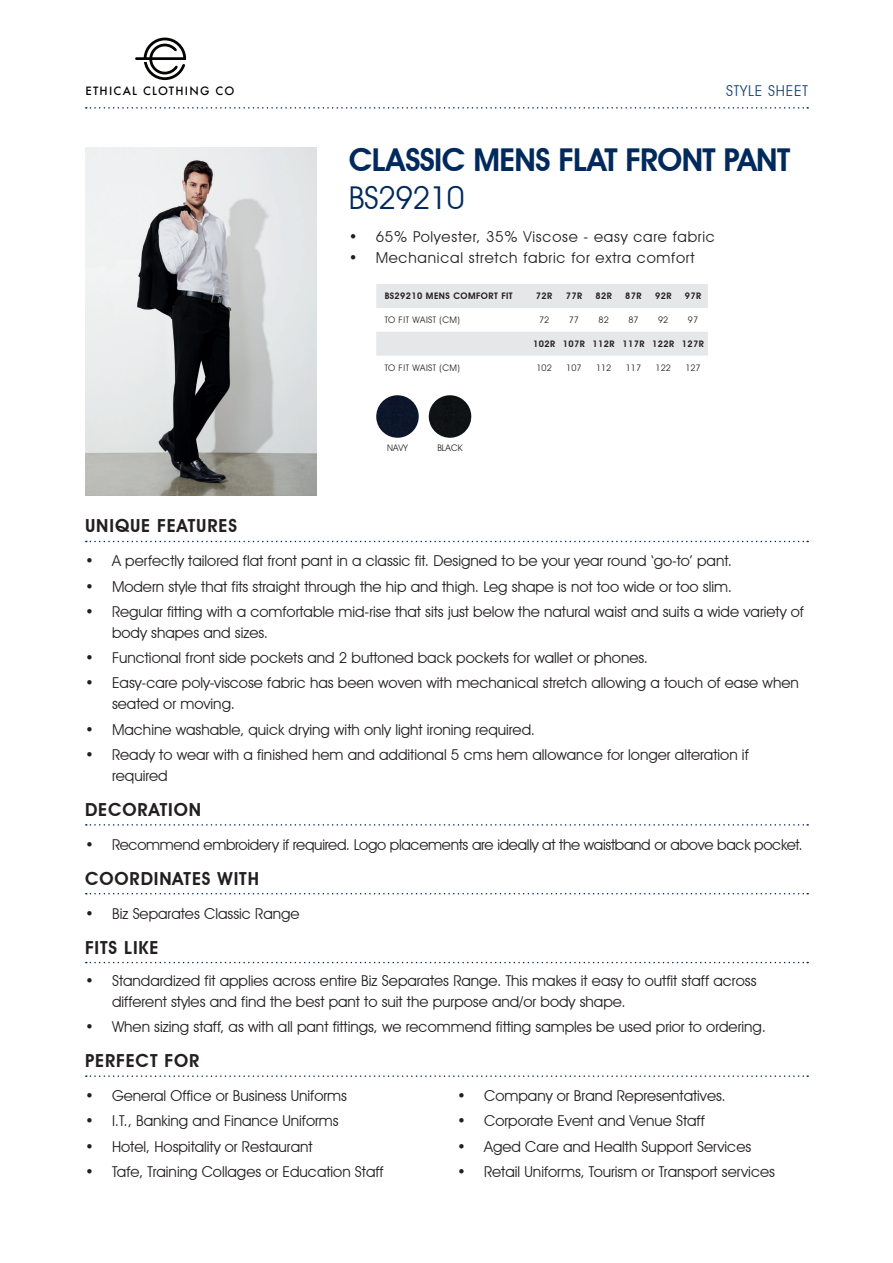
<style>
.page{position:relative;width:893px;height:1263px;background:#fff}
.page>*{position:absolute;margin:0;border:0;box-sizing:border-box;transform-origin:0 0}
.t1{font:600 31.5px "Avant Garde IT Cby BT";letter-spacing:-.02em;color:#00295c}
.t2{font:31.5px "Avant Garde IT Cby BT";letter-spacing:-.02em;color:#00295c}
.t3{font:600 18px "Avant Garde IT Cby BT";letter-spacing:.05em;color:#231f20}
.t4{font:15px/21px "Avant Garde IT Cby BT";color:#231f20}
.t5{font:15px "Avant Garde IT Cby BT";letter-spacing:-.02em;color:#231f20}
.t6{font:15px "Avant Garde IT Cby BT";letter-spacing:.05em;color:#231f20}
.t7{font:15px "Avant Garde IT Cby BT";letter-spacing:.05em;color:#1a4574}
.t8{font:500 11.1px "Futura";letter-spacing:.11em;color:#040503}
.t9{font:600 9px "Avant Garde IT Cby BT";letter-spacing:.05em;color:#231f20}
.t10{font:9px "Avant Garde IT Cby BT";color:#231f20}
.t11{font:9px "Avant Garde IT Cby BT";letter-spacing:.05em;color:#231f20}
</style>
<div class="page">
<svg style="left:86px;top:107px;width:722px;height:2px"></svg>
<svg style="left:86px;top:541px;width:722px;height:1px"></svg>
<svg style="left:86px;top:824px;width:722px;height:2px"></svg>
<svg style="left:86px;top:962px;width:722px;height:1px"></svg>
<img style="left:85px;top:147px;width:232px;height:348px">
<svg style="left:86px;top:1075px;width:722px;height:2px"></svg>
<svg style="left:86px;top:893px;width:722px;height:1px"></svg>
<img style="left:376px;top:395px;width:43px;height:43px">
<svg style="left:376px;top:284px;width:332px;height:72px"></svg>
<img style="left:428px;top:395px;width:44px;height:43px">
<svg style="left:135px;top:38px;width:51px;height:42px"></svg>
<p class="t8" style="left:85px;top:83px;width:150px">ETHICAL CLOTHING CO</p>
<p class="t3" style="left:85px;top:515px;width:154px">UNIQUE FEATURES</p>
<p class="t7" style="left:726px;top:82px;width:83px">STYLE SHEET</p>
<h1 class="t1" style="left:349px;top:141px;width:443px">CLASSIC MENS FLAT FRONT PANT</h1>
<h1 class="t2" style="left:349px;top:179px;width:118px">BS29210</h1>
<p class="t6" style="left:349px;top:227px;width:368px">• 65% Polyester, 35% Viscose - easy care fabric</p>
<p class="t6" style="left:349px;top:248px;width:347px">• Mechanical stretch fabric for extra comfort</p>
<p class="t9" style="left:385px;top:291px;width:129px">BS29210 MENS COMFORT FIT</p>
<p class="t9" style="left:536px;top:291px;width:18px">72R</p>
<p class="t9" style="left:566px;top:291px;width:18px">77R</p>
<p class="t9" style="left:595px;top:291px;width:18px">82R</p>
<p class="t9" style="left:625px;top:291px;width:18px">87R</p>
<p class="t9" style="left:655px;top:291px;width:18px">92R</p>
<p class="t9" style="left:685px;top:291px;width:18px">97R</p>
<p class="t11" style="left:385px;top:315px;width:77px">TO FIT WAIST (CM)</p>
<p class="t10" style="left:539px;top:315px;width:12px">72</p>
<p class="t10" style="left:569px;top:315px;width:12px">77</p>
<p class="t10" style="left:599px;top:315px;width:12px">82</p>
<p class="t10" style="left:628px;top:315px;width:12px">87</p>
<p class="t10" style="left:658px;top:315px;width:12px">92</p>
<p class="t10" style="left:688px;top:315px;width:12px">97</p>
<p class="t9" style="left:533px;top:338px;width:172px">102R 107R 112R 117R 122R 127R</p>
<p class="t11" style="left:385px;top:362px;width:77px">TO FIT WAIST (CM)</p>
<p class="t10" style="left:537px;top:362px;width:17px">102</p>
<p class="t10" style="left:566px;top:362px;width:17px">107</p>
<p class="t10" style="left:596px;top:362px;width:17px">112</p>
<p class="t10" style="left:626px;top:362px;width:17px">117</p>
<p class="t10" style="left:656px;top:362px;width:17px">122</p>
<p class="t10" style="left:685px;top:362px;width:17px">127</p>
<p class="t10" style="left:387px;top:443px;width:22px">NAVY</p>
<p class="t10" style="left:437px;top:443px;width:27px">BLACK</p>
<p class="t4" style="left:85px;top:550px;width:648px">• A perfectly tailored flat front pant in a classic fit. Designed to be your year round ‘go-to’ pant.</p>
<p class="t4" style="left:85px;top:576px;width:648px">• Modern style that fits straight through the hip and thigh. Leg shape is not too wide or too slim.</p>
<p class="t4" style="left:112px;top:601px;width:693px;text-indent:-27px">• Regular fitting with a comfortable mid-rise that sits just below the natural waist and suits a wide variety of body shapes and sizes.</p>
<p class="t4" style="left:85px;top:647px;width:564px">• Functional front side pockets and 2 buttoned back pockets for wallet or phones.</p>
<p class="t4" style="left:112px;top:672px;width:688px;text-indent:-27px">• Easy-care poly-viscose fabric has been woven with mechanical stretch allowing a touch of ease when seated or moving.</p>
<p class="t4" style="left:85px;top:719px;width:452px">• Machine washable, quick drying with only light ironing required.</p>
<p class="t4" style="left:112px;top:744px;width:638px;text-indent:-27px">• Ready to wear with a finished hem and additional 5 cms hem allowance for longer alteration if required</p>
<p class="t3" style="left:85px;top:799px;width:118px">DECORATION</p>
<p class="t5" style="left:85px;top:835px;width:719px">• Recommend embroidery if required. Logo placements are ideally at the waistband or above back pocket.</p>
<p class="t3" style="left:85px;top:867px;width:175px">COORDINATES WITH</p>
<p class="t4" style="left:85px;top:903px;width:216px">• Biz Separates Classic Range</p>
<p class="t3" style="left:85px;top:936px;width:75px">FITS LIKE</p>
<p class="t4" style="left:112px;top:970px;width:646px;text-indent:-27px">• Standardized fit applies across entire Biz Separates Range. This makes it easy to outfit staff across different styles and find the best pant to suit the purpose and/or body shape.</p>
<p class="t4" style="left:85px;top:1016px;width:682px">• When sizing staff, as with all pant fittings, we recommend fitting samples be used prior to ordering.</p>
<p class="t3" style="left:85px;top:1050px;width:116px">PERFECT FOR</p>
<p class="t4" style="left:85px;top:1085px;width:263px">• General Office or Business Uniforms</p>
<p class="t4" style="left:85px;top:1110px;width:255px">• I.T., Banking and Finance Uniforms</p>
<p class="t4" style="left:85px;top:1135px;width:229px">• Hotel, Hospitality or Restaurant</p>
<p class="t4" style="left:85px;top:1161px;width:300px">• Tafe, Training Collages or Education Staff</p>
<p class="t4" style="left:457px;top:1085px;width:270px">• Company or Brand Representatives.</p>
<p class="t4" style="left:457px;top:1110px;width:249px">• Corporate Event and Venue Staff</p>
<p class="t4" style="left:457px;top:1135px;width:296px">• Aged Care and Health Support Services</p>
<p class="t4" style="left:457px;top:1161px;width:319px">• Retail Uniforms, Tourism or Transport services</p>
</div>
